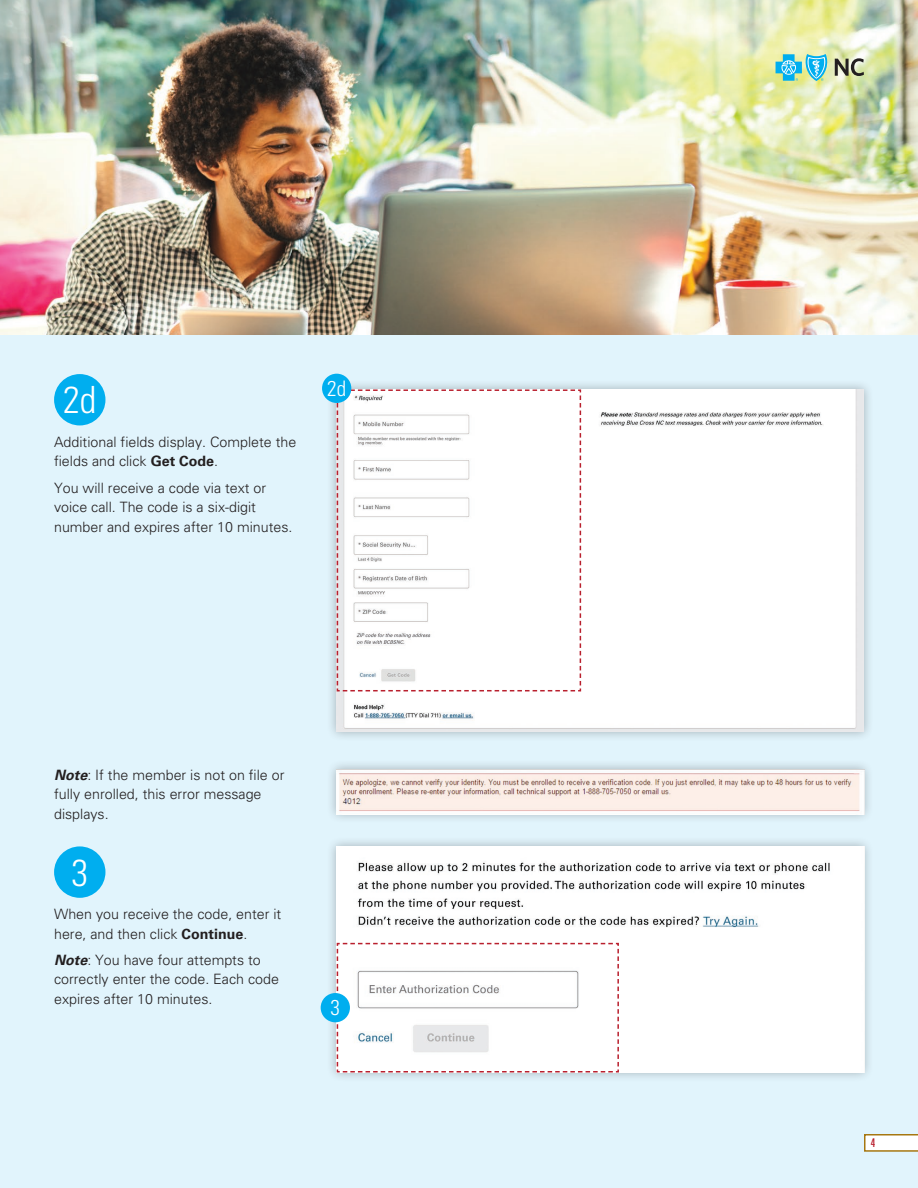
<style>
.page{position:relative;width:918px;height:1188px;background:#e1f4fc}
.page>*{position:absolute;margin:0;border:0;box-sizing:border-box;transform-origin:0 0}
.t1{font:300 condensed 37.5px "Univers LT Std";color:#fff}
.t2{font:300 condensed 21.3px "Univers LT Std";color:#fff}
.t3{font:300 14.25px/19.5px "Univers LT Std";color:#231f20}
.t4{font:ultra-condensed 12px "Univers LT Std";color:#b9202e}
.s1{font-weight:700}
.s2{font-weight:700;font-style:italic}
</style>
<div class="page">
<img style="left:0;top:0;width:918px;height:335px">
<svg style="left:776px;top:54px;width:52px;height:27px"></svg>
<svg style="left:835px;top:58px;width:29px;height:18px"></svg>
<div style="left:54px;top:846px;width:51px;height:52px;background:#00aeef;border-radius:50%"></div>
<div style="left:327px;top:836px;width:547px;height:246px;background:#231f20;opacity:.32"></div>
<img style="left:337px;top:846px;width:527px;height:226px">
<svg style="left:864px;top:1134px;width:54px;height:18px"></svg>
<svg style="left:336px;top:942px;width:284px;height:131px;background:#f8f5f6"></svg>
<div style="left:321px;top:993px;width:29px;height:29px;background:#00aeef;border-radius:50%"></div>
<div style="left:54px;top:374px;width:51px;height:51px;background:#00aeef;border-radius:50%"></div>
<div style="left:326px;top:379px;width:548px;height:363px;background:#231f20;opacity:.32"></div>
<img style="left:337px;top:389px;width:526px;height:342px">
<div style="left:327px;top:759px;width:547px;height:65px;background:#231f20;opacity:.32"></div>
<img style="left:337px;top:769px;width:527px;height:45px">
<svg style="left:336px;top:389px;width:246px;height:303px;background:#f9f6f7"></svg>
<div style="left:322px;top:374px;width:29px;height:29px;background:#00aeef;border-radius:50%"></div>
<h1 class="t1" style="left:63px;top:378px;width:35px">2d</h1>
<p class="t3" style="left:54px;top:432px;width:244px">Additional fields display. Complete the fields and click <span class="s1">Get Code</span>.</p>
<p class="t3" style="left:54px;top:478px;width:240px">You will receive a code via text or voice call. The code is a six-digit number and expires after 10 minutes.</p>
<h2 class="t2" style="left:327px;top:376px;width:20px">2d</h2>
<p class="t3" style="left:54px;top:765px;width:232px"><span class="s2">Note</span>: If the member is not on file or fully enrolled, this error message displays.</p>
<h1 class="t1" style="left:72px;top:850px;width:18px">3</h1>
<p class="t3" style="left:54px;top:904px;width:229px">When you receive the code, enter it here, and then click <span class="s1">Continue</span>.</p>
<p class="t3" style="left:54px;top:950px;width:226px"><span class="s2">Note</span>: You have four attempts to correctly enter the code. Each code expires after 10 minutes.</p>
<h2 class="t2" style="left:331px;top:995px;width:11px">3</h2>
<p class="t4" style="left:871px;top:1136px;width:6px">4</p>
</div>
